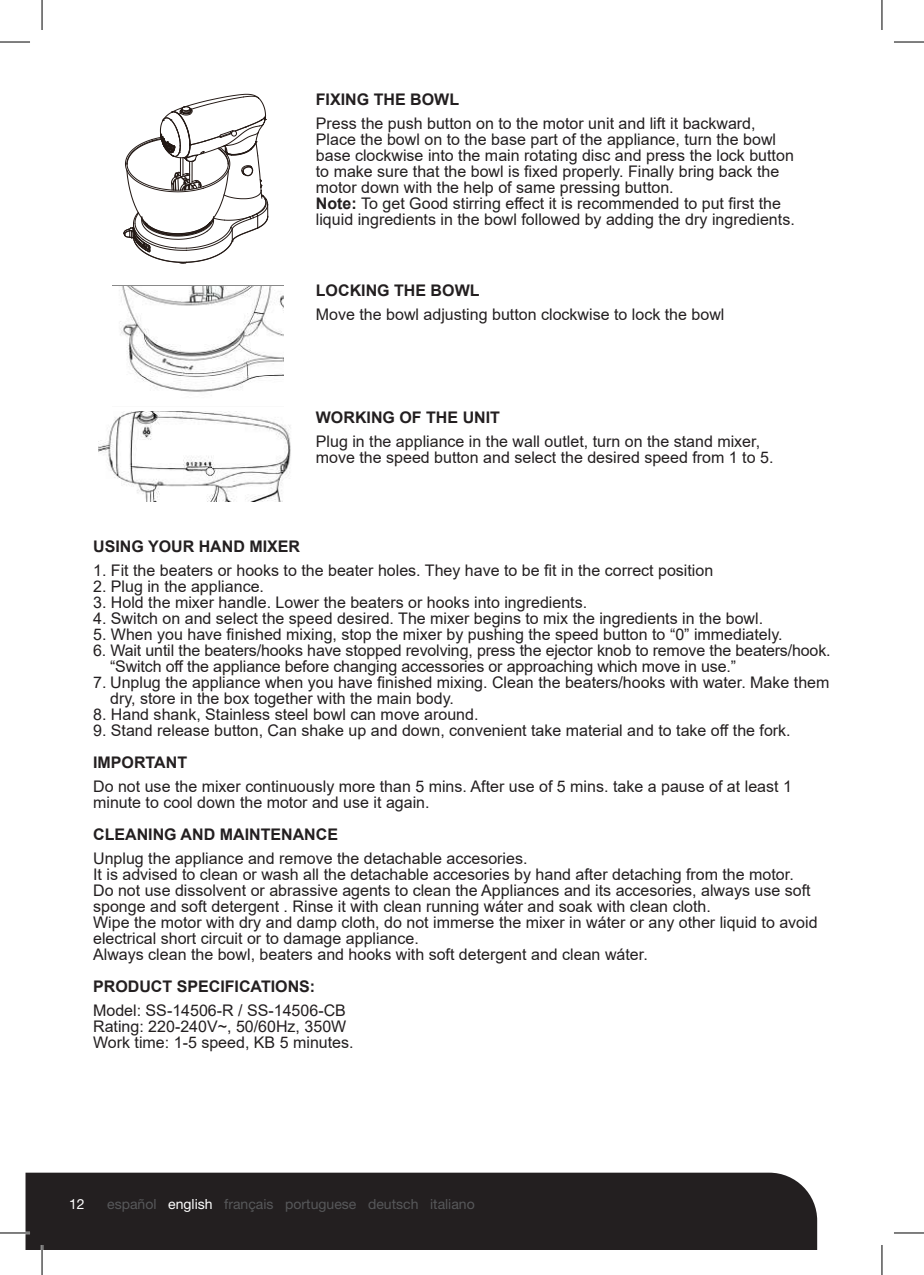
<style>
.page{position:relative;width:924px;height:1275px;background:#fff}
.page>*{position:absolute;margin:0;border:0;box-sizing:border-box;transform-origin:0 0}
.t1{font:16px/16px "Arial";color:#231f20}
.t2{font:700 16px "Arial";color:#231f20}
.t3{font:14px "Helvetica Neue LT Std";color:#57585a}
.t4{font:14px "Helvetica Neue LT Std";color:#fff}
.s1{font-weight:700}
.s2{color:#fff}
</style>
<div class="page">
<div style="left:25px;top:1172px;width:791px;height:78px;background:#231f20"></div>
<svg style="left:123px;top:94px;width:145px;height:170px"></svg>
<img style="left:119px;top:286px;width:164px;height:106px">
<img style="left:99px;top:411px;width:192px;height:90px">
<hr style="left:0;top:1231px;width:30px;height:3px;background:#fff">
<hr style="left:41px;top:1245px;width:2px;height:30px;background:#fff">
<hr style="left:0;top:42px;width:30px;height:1px;background:#000">
<hr style="left:893px;top:42px;width:30px;height:1px;background:#000">
<hr style="left:0;top:1232px;width:30px;height:1px;background:#000">
<hr style="left:893px;top:1232px;width:30px;height:1px;background:#000">
<hr style="left:42px;top:0;width:1px;height:30px;background:#000">
<hr style="left:42px;top:1245px;width:1px;height:30px;background:#000">
<hr style="left:881px;top:0;width:1px;height:30px;background:#000">
<hr style="left:881px;top:1245px;width:1px;height:30px;background:#000">
<p class="t2" style="left:316px;top:88px;width:145px">FIXING THE BOWL</p>
<p class="t1" style="left:316px;top:115px;width:480px">Press the push button on to the motor unit and lift it backward, Place the bowl on to the base part of the appliance, turn the bowl base clockwise into the main rotating disc and press the lock button to make sure that the bowl is fixed properly. Finally bring back the motor down with the help of same pressing button.<br><span class="s1">Note:</span> To get Good stirring effect it is recommended to put first the liquid ingredients in the bowl followed by adding the dry ingredients.</p>
<p class="t2" style="left:316px;top:279px;width:165px">LOCKING THE BOWL</p>
<p class="t1" style="left:316px;top:307px;width:410px">Move the bowl adjusting button clockwise to lock the bowl</p>
<p class="t2" style="left:316px;top:406px;width:185px">WORKING OF THE UNIT</p>
<p class="t1" style="left:316px;top:433px;width:459px">Plug in the appliance in the wall outlet, turn on the stand mixer, move the speed button and select the desired speed from 1 to 5.</p>
<p class="t2" style="left:93px;top:534px;width:208px">USING YOUR HAND MIXER</p>
<p class="t1" style="left:93px;top:562px;width:621px">1. Fit the beaters or hooks to the beater holes. They have to be fit in the correct position</p>
<p class="t1" style="left:93px;top:578px;width:172px">2. Plug in the appliance.</p>
<p class="t1" style="left:93px;top:594px;width:495px">3. Hold the mixer handle. Lower the beaters or hooks into ingredients.</p>
<p class="t1" style="left:93px;top:610px;width:671px">4. Switch on and select the speed desired. The mixer begins to mix the ingredients in the bowl.</p>
<p class="t1" style="left:93px;top:626px;width:690px">5. When you have finished mixing, stop the mixer by pushing the speed button to “0” immediately.</p>
<p class="t1" style="left:110px;top:642px;width:721px;text-indent:-17px">6. Wait until the beaters/hooks have stopped revolving, press the ejector knob to remove the beaters/hook. “Switch off the appliance before changing accessories or approaching which move in use.”</p>
<p class="t1" style="left:110px;top:674px;width:720px;text-indent:-17px">7. Unplug the appliance when you have finished mixing. Clean the beaters/hooks with water. Make them dry, store in the box together with the main body.</p>
<p class="t1" style="left:93px;top:706px;width:387px">8. Hand shank, Stainless steel bowl can move around.</p>
<p class="t1" style="left:93px;top:722px;width:698px">9. Stand release button, Can shake up and down, convenient take material and to take off the fork.</p>
<p class="t2" style="left:93px;top:750px;width:95px">IMPORTANT</p>
<p class="t1" style="left:93px;top:778px;width:700px">Do not use the mixer continuously more than 5 mins. After use of 5 mins. take a pause of at least 1 minute to cool down the motor and use it again.</p>
<p class="t2" style="left:93px;top:822px;width:246px">CLEANING AND MAINTENANCE</p>
<p class="t1" style="left:93px;top:850px;width:725px">Unplug the appliance and remove the detachable accesories.<br>It is advised to clean or wash all the detachable accesories by hand after detaching from the motor.<br>Do not use dissolvent or abrassive agents to clean the Appliances and its accesories, always use soft sponge and soft detergent . Rinse it with clean running wáter and soak with clean cloth.<br>Wipe the motor with dry and damp cloth, do not immerse the mixer in wáter or any other liquid to avoid electrical short circuit or to damage appliance.<br>Always clean the bowl, beaters and hooks with soft detergent and clean wáter.</p>
<p class="t2" style="left:93px;top:974px;width:223px">PRODUCT SPECIFICATIONS:</p>
<p class="t1" style="left:93px;top:1002px;width:262px">Model: SS-14506-R / SS-14506-CB<br>Rating: 220-240V~, 50/60Hz, 350W<br>Work time: 1-5 speed, KB 5 minutes.</p>
<p class="t4" style="left:69px;top:1195px;width:17px">12</p>
<p class="t3" style="left:107px;top:1195px;width:369px">español <span class="s2">english</span> français portuguese deutsch italiano</p>
</div>
